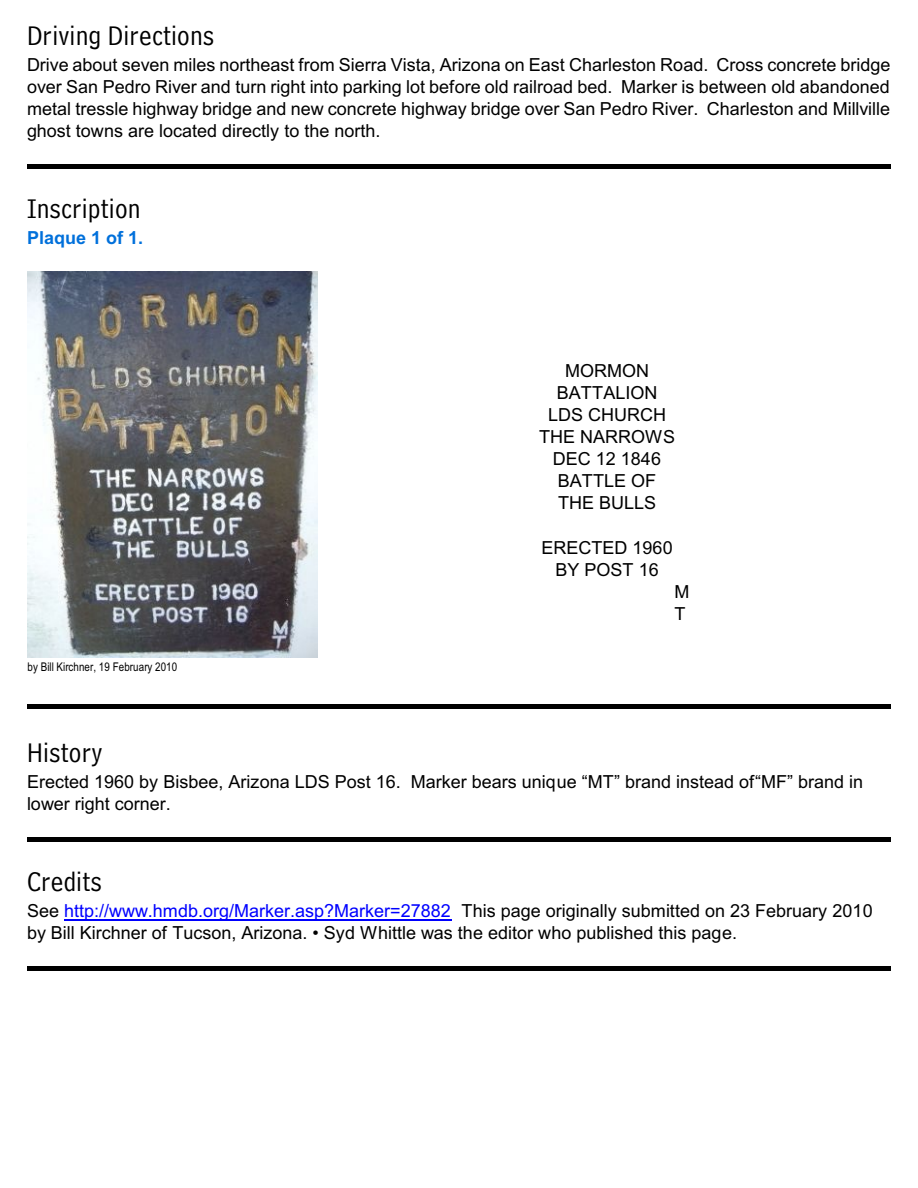
<style>
.page{position:relative;width:918px;height:1188px;background:#fff}
.page>*{position:absolute;margin:0;border:0;box-sizing:border-box;transform-origin:0 0}
.t1{font:28.5px "Bell Centennial BT Address";letter-spacing:.005em;color:#000}
.t2{font:18px/22.2px "Arial";color:#000}
.t3{font:700 18px "Arial";color:#0070db}
.t4{font:12px "Arial Narrow";letter-spacing:.005em;color:#000}
.s1{color:#00f}
</style>
<div class="page">
<img style="left:27px;top:271px;width:290px;height:387px">
<hr style="left:64px;top:919px;width:387px;height:1px;background:#00f">
<hr style="left:27px;top:165px;width:864px;height:4px;background:#000">
<hr style="left:27px;top:704px;width:864px;height:4px;background:#000">
<hr style="left:27px;top:838px;width:864px;height:4px;background:#000">
<hr style="left:27px;top:966px;width:864px;height:4px;background:#000">
<h1 class="t1" style="left:27px;top:24px;width:189px">Driving Directions</h1>
<p class="t2" style="left:27px;top:55px;width:865px;text-align:justify">Drive about seven miles northeast from Sierra Vista, Arizona on East Charleston Road. Cross concrete bridge over San Pedro River and turn right into parking lot before old railroad bed. Marker is between old abandoned metal tressle highway bridge and new concrete highway bridge over San Pedro River. Charleston and Millville ghost towns are located directly to the north.</p>
<h1 class="t1" style="left:27px;top:196px;width:115px">Inscription</h1>
<p class="t3" style="left:27px;top:231px;width:118px">Plaque 1 of 1.</p>
<p class="t4" style="left:28px;top:662px;width:151px">by Bill Kirchner, 19 February 2010</p>
<p class="t2" style="left:539px;top:361px;width:138px;text-align:center">MORMON<br>BATTALION<br>LDS CHURCH<br>THE NARROWS<br>DEC 12 1846<br>BATTLE OF<br>THE BULLS</p>
<p class="t2" style="left:541px;top:538px;width:133px;text-align:center">ERECTED 1960<br>BY POST 16</p>
<p class="t2" style="left:675px;top:582px;width:16px">M<br>T</p>
<h1 class="t1" style="left:27px;top:741px;width:77px">History</h1>
<p class="t2" style="left:27px;top:772px;width:838px">Erected 1960 by Bisbee, Arizona LDS Post 16. Marker bears unique “MT” brand instead of“MF” brand in lower right corner.</p>
<h1 class="t1" style="left:27px;top:869px;width:77px">Credits</h1>
<p class="t2" style="left:27px;top:901px;width:847px">See <span class="s1">http://www.hmdb.org/Marker.asp?Marker=27882</span> This page originally submitted on 23 February 2010 by Bill Kirchner of Tucson, Arizona. • Syd Whittle was the editor who published this page.</p>
</div>
